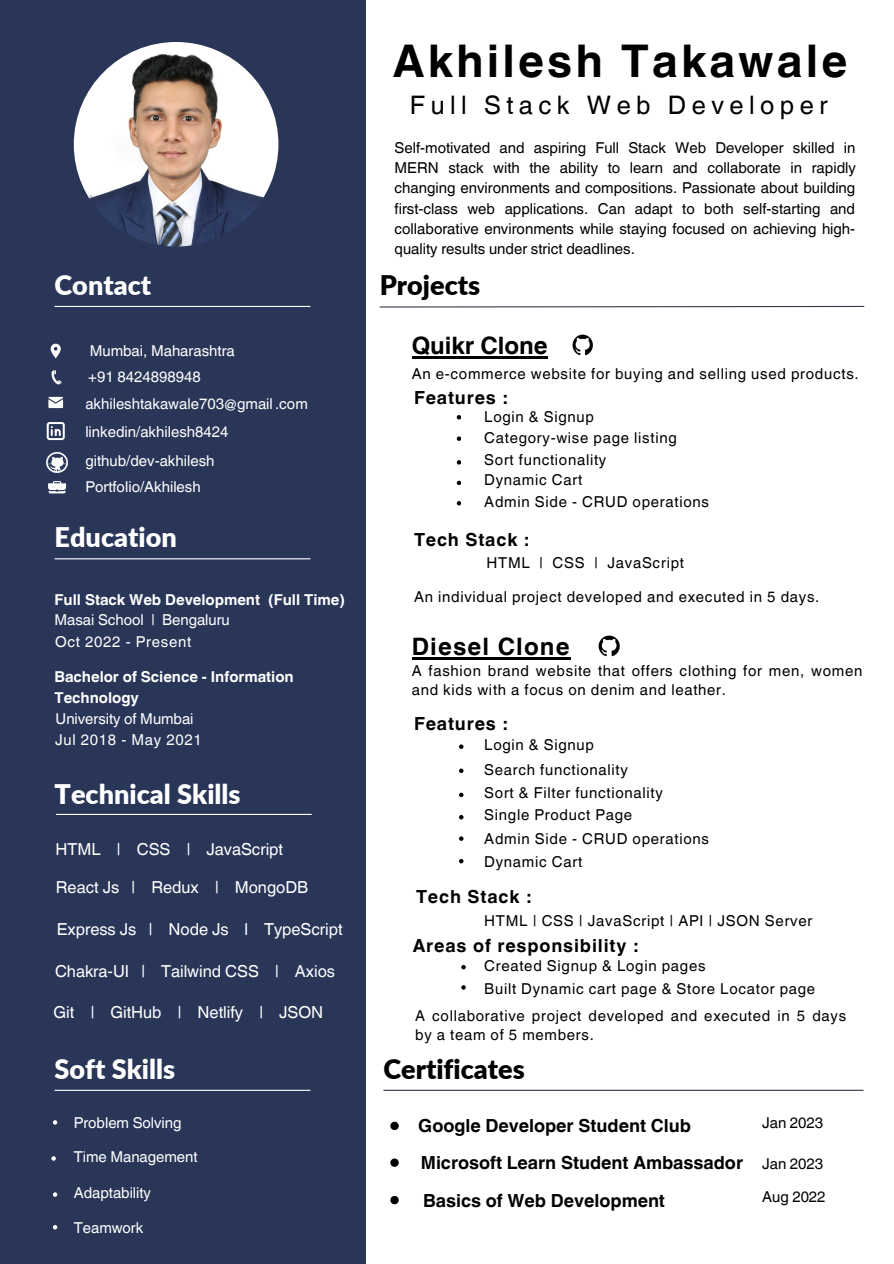
<style>
.page{position:relative;width:894px;height:1264px;background:#fff}
.page>*{position:absolute;margin:0;border:0;box-sizing:border-box;transform-origin:0 0}
.t1{font:700 45px "Helvetica World";letter-spacing:.07em;color:#000}
.t2{font:900 27px "Lato";color:#fff}
.t3{font:900 27px "Lato";color:#000}
.t4{font:25.5px "Helvetica World";letter-spacing:.215em;color:#000}
.t5{font:700 24px "Helvetica World";letter-spacing:.045em;color:#000}
.t6{font:700 24px "Helvetica World";letter-spacing:-.005em;color:#000}
.t7{font:700 18px "Helvetica World";color:#000}
.t8{font:700 18px "Helvetica World";letter-spacing:.045em;color:#000}
.t9{font:16.5px "Helvetica World";letter-spacing:-.005em;color:#fff}
.t10{font:15px/20.2px "Helvetica World";letter-spacing:.045em;color:#000}
.t11{font:15px "Helvetica World";color:#fff}
.t12{font:700 15px/21.5px "Helvetica World";letter-spacing:-.005em;color:#fff}
.t13{font:15px "Helvetica World";letter-spacing:.045em;color:#fff}
</style>
<div class="page">
<div style="left:0;top:0;width:365px;height:1263px;background:#293658"></div>
<hr style="left:55px;top:306px;width:255px;height:1px;background:#fff">
<hr style="left:55px;top:558px;width:255px;height:1px;background:#fff">
<svg style="left:379px;top:305px;width:486px;height:3px"></svg>
<hr style="left:383px;top:1089px;width:480px;height:1px;background:#323b4c">
<img style="left:74px;top:42px;width:204px;height:204px;border-radius:50%">
<hr style="left:56px;top:813px;width:255px;height:2px;background:#fff">
<hr style="left:55px;top:1089px;width:255px;height:1px;background:#fff">
<svg style="left:51px;top:370px;width:11px;height:15px"></svg>
<svg style="left:51px;top:344px;width:10px;height:14px"></svg>
<svg style="left:48px;top:397px;width:15px;height:11px"></svg>
<svg style="left:47px;top:422px;width:18px;height:18px"></svg>
<hr style="left:411px;top:356px;width:136px;height:2px;background:#000">
<svg style="left:53px;top:1120px;width:4px;height:4px"></svg>
<svg style="left:51px;top:1156px;width:5px;height:4px"></svg>
<svg style="left:53px;top:1192px;width:4px;height:4px"></svg>
<hr style="left:411px;top:657px;width:159px;height:2px;background:#000">
<svg style="left:456px;top:415px;width:5px;height:4px"></svg>
<svg style="left:456px;top:436px;width:5px;height:5px"></svg>
<svg style="left:456px;top:460px;width:5px;height:4px"></svg>
<svg style="left:456px;top:480px;width:5px;height:5px"></svg>
<svg style="left:459px;top:768px;width:4px;height:5px"></svg>
<svg style="left:459px;top:792px;width:4px;height:5px"></svg>
<svg style="left:459px;top:815px;width:4px;height:4px"></svg>
<svg style="left:459px;top:836px;width:4px;height:4px"></svg>
<svg style="left:456px;top:501px;width:5px;height:4px"></svg>
<svg style="left:459px;top:859px;width:4px;height:4px"></svg>
<svg style="left:461px;top:985px;width:4px;height:4px"></svg>
<svg style="left:461px;top:965px;width:4px;height:4px"></svg>
<svg style="left:459px;top:744px;width:4px;height:4px"></svg>
<div style="left:390px;top:1121px;width:8px;height:8px;background:#000;border-radius:50%"></div>
<div style="left:390px;top:1158px;width:8px;height:8px;background:#000;border-radius:50%"></div>
<svg style="left:390px;top:1195px;width:8px;height:9px"></svg>
<svg style="left:53px;top:1225px;width:4px;height:4px"></svg>
<svg style="left:48px;top:481px;width:18px;height:12px"></svg>
<img style="left:598px;top:635px;width:22px;height:22px">
<img style="left:572px;top:334px;width:21px;height:22px">
<img style="left:47px;top:452px;width:20px;height:20px">
<p class="t2" style="left:55px;top:268px;width:98px">Contact</p>
<p class="t11" style="left:90px;top:341px;width:147px">Mumbai, Maharashtra</p>
<p class="t11" style="left:88px;top:368px;width:114px">+91 8424898948</p>
<p class="t11" style="left:85px;top:394px;width:224px">akhileshtakawale703@gmail.com</p>
<p class="t11" style="left:85px;top:423px;width:145px">linkedin/akhilesh8424</p>
<p class="t11" style="left:85px;top:452px;width:131px">github/dev-akhilesh</p>
<p class="t11" style="left:85px;top:478px;width:117px">Portfolio/Akhilesh</p>
<p class="t2" style="left:55px;top:520px;width:124px">Education</p>
<p class="t12" style="left:55px;top:587px;width:292px">Full Stack Web Development (Full Time)</p>
<p class="t11" style="left:55px;top:611px;width:177px">Masai School | Bengaluru</p>
<p class="t13" style="left:55px;top:633px;width:138px">Oct 2022 - Present</p>
<p class="t12" style="left:55px;top:664px;width:240px">Bachelor of Science - Information<br>Technology</p>
<p class="t11" style="left:56px;top:709px;width:139px">University of Mumbai</p>
<p class="t13" style="left:55px;top:730px;width:148px">Jul 2018 - May 2021</p>
<p class="t2" style="left:55px;top:777px;width:187px">Technical Skills</p>
<p class="t9" style="left:56px;top:839px;width:229px">HTML | CSS | JavaScript</p>
<p class="t9" style="left:56px;top:877px;width:254px">React Js | Redux | MongoDB</p>
<p class="t9" style="left:57px;top:919px;width:287px">Express Js | Node Js l TypeScript</p>
<p class="t9" style="left:55px;top:961px;width:281px">Chakra-UI | Tailwind CSS | Axios</p>
<p class="t9" style="left:54px;top:1002px;width:271px">Git | GitHub | Netlify | JSON</p>
<p class="t2" style="left:55px;top:1052px;width:122px">Soft Skills</p>
<p class="t11" style="left:74px;top:1113px;width:109px">Problem Solving</p>
<p class="t11" style="left:74px;top:1147px;width:125px">Time Management</p>
<p class="t11" style="left:74px;top:1183px;width:79px">Adaptability</p>
<p class="t11" style="left:74px;top:1218px;width:71px">Teamwork</p>
<p class="t1" style="left:393px;top:25px;width:455px">Akhilesh Takawale</p>
<p class="t4" style="left:410px;top:90px;width:419px">Full Stack Web Developer</p>
<p class="t10" style="left:394px;top:137px;width:463px;text-align:justify">Self-motivated and aspiring Full Stack Web Developer skilled in MERN stack with the ability to learn and collaborate in rapidly changing environments and compositions. Passionate about building first-class web applications. Can adapt to both self-starting and collaborative environments while staying focused on achieving high&shy;quality results under strict deadlines.</p>
<p class="t3" style="left:379px;top:268px;width:102px">Projects</p>
<p class="t6" style="left:411px;top:326px;width:137px">Quikr Clone</p>
<p class="t10" style="left:411px;top:363px;width:448px">An e-commerce website for buying and selling used products.</p>
<p class="t8" style="left:414px;top:382px;width:95px">Features :</p>
<p class="t10" style="left:484px;top:407px;width:111px">Login &amp; Signup</p>
<p class="t10" style="left:484px;top:428px;width:194px">Category-wise page listing</p>
<p class="t10" style="left:484px;top:450px;width:123px">Sort functionality</p>
<p class="t10" style="left:484px;top:470px;width:99px">Dynamic Cart</p>
<p class="t10" style="left:484px;top:491px;width:226px">Admin Side - CRUD operations</p>
<p class="t8" style="left:414px;top:524px;width:116px">Tech Stack :</p>
<p class="t10" style="left:486px;top:553px;width:199px">HTML | CSS | JavaScript</p>
<p class="t10" style="left:414px;top:586px;width:407px">An individual project developed and executed in 5 days.</p>
<p class="t5" style="left:411px;top:626px;width:159px">Diesel Clone</p>
<p class="t10" style="left:411px;top:661px;width:452px;line-height:19.2px">A fashion brand website that offers clothing for men, women and kids with a focus on denim and leather.</p>
<p class="t8" style="left:414px;top:708px;width:95px">Features :</p>
<p class="t10" style="left:484px;top:735px;width:111px">Login &amp; Signup</p>
<p class="t10" style="left:484px;top:760px;width:145px">Search functionality</p>
<p class="t10" style="left:484px;top:783px;width:180px">Sort &amp; Filter functionality</p>
<p class="t10" style="left:484px;top:804px;width:149px">Single Product Page</p>
<p class="t10" style="left:484px;top:828px;width:226px">Admin Side - CRUD operations</p>
<p class="t10" style="left:484px;top:851px;width:99px">Dynamic Cart</p>
<p class="t8" style="left:416px;top:881px;width:116px">Tech Stack :</p>
<p class="t10" style="left:484px;top:910px;width:329px">HTML | CSS | JavaScript | API | JSON Server</p>
<p class="t8" style="left:412px;top:931px;width:227px">Areas of responsibility :</p>
<p class="t10" style="left:484px;top:955px;width:223px">Created Signup &amp; Login pages</p>
<p class="t10" style="left:484px;top:978px;width:332px">Built Dynamic cart page &amp; Store Locator page</p>
<p class="t10" style="left:415px;top:1006px;width:432px;line-height:19.2px">A collaborative project developed and executed in 5 days by a team of 5 members.</p>
<p class="t3" style="left:383px;top:1052px;width:143px">Certificates</p>
<p class="t7" style="left:418px;top:1110px;width:274px">Google Developer Student Club</p>
<p class="t10" style="left:762px;top:1112px;width:62px">Jan 2023</p>
<p class="t7" style="left:421px;top:1147px;width:323px">Microsoft Learn Student Ambassador</p>
<p class="t10" style="left:762px;top:1153px;width:62px">Jan 2023</p>
<p class="t7" style="left:423px;top:1185px;width:243px">Basics of Web Development</p>
<p class="t10" style="left:762px;top:1186px;width:65px">Aug 2022</p>
</div>
